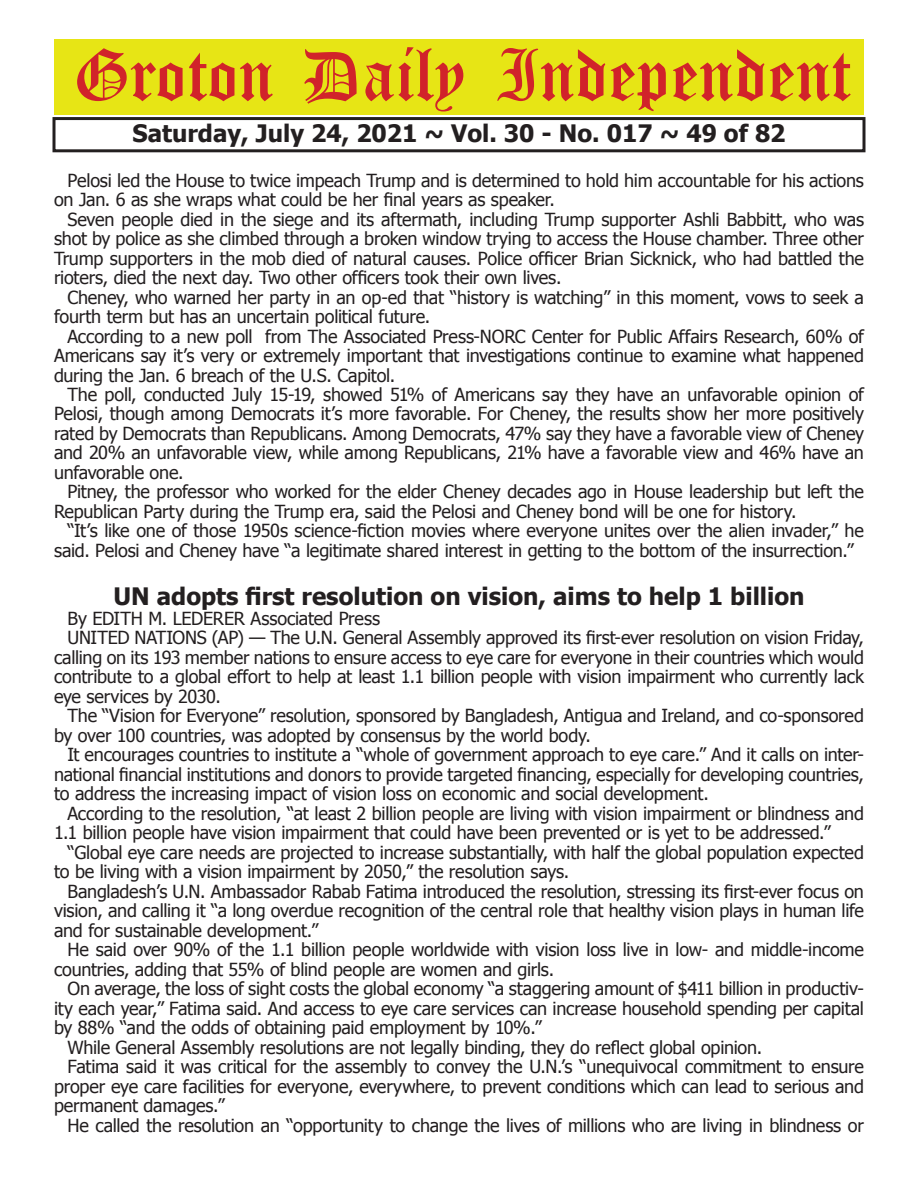
<style>
.page{position:relative;width:918px;height:1188px;background:#fff}
.page>*{position:absolute;margin:0;border:0;box-sizing:border-box;transform-origin:0 0}
.t1{font:54px "Old English Five";color:#d1232a}
.t2{font:700 24px "Tahoma";color:#231f20}
.t3{font:18px/19.5px "Tahoma";letter-spacing:-.01em;color:#231f20}
</style>
<div class="page">
<div style="left:52px;top:117px;width:814px;height:35px;border:3px solid #231f20"></div>
<div style="left:54px;top:40px;width:810px;height:75px;background:#e7e515"></div>
<h1 class="t1" style="left:73px;top:50px;width:779px">Groton Daily Independent</h1>
<h2 class="t2" style="left:133px;top:116px;width:654px">Saturday, July 24, 2021 ~ Vol. 30 - No. 017 ~ 49 of 82</h2>
<p class="t3" style="left:54px;top:169px;width:812px;text-indent:14px">Pelosi led the House to twice impeach Trump and is determined to hold him accountable for his actions on Jan. 6 as she wraps what could be her final years as speaker.</p>
<p class="t3" style="left:54px;top:208px;width:812px;text-align:justify;text-indent:14px">Seven people died in the siege and its aftermath, including Trump supporter Ashli Babbitt, who was shot by police as she climbed through a broken window trying to access the House chamber. Three other Trump supporters in the mob died of natural causes. Police officer Brian Sicknick, who had battled the rioters, died the next day. Two other officers took their own lives.</p>
<p class="t3" style="left:54px;top:286px;width:812px;text-indent:14px">Cheney, who warned her party in an op-ed that “history is watching” in this moment, vows to seek a fourth term but has an uncertain political future.</p>
<p class="t3" style="left:54px;top:325px;width:812px;text-align:justify;text-indent:14px">According to a new poll from The Associated Press-NORC Center for Public Affairs Research, 60% of Americans say it’s very or extremely important that investigations continue to examine what happened during the Jan. 6 breach of the U.S. Capitol.</p>
<p class="t3" style="left:54px;top:384px;width:812px;text-align:justify;text-indent:14px">The poll, conducted July 15-19, showed 51% of Americans say they have an unfavorable opinion of Pelosi, though among Democrats it’s more favorable. For Cheney, the results show her more positively rated by Democrats than Republicans. Among Democrats, 47% say they have a favorable view of Cheney and 20% an unfavorable view, while among Republicans, 21% have a favorable view and 46% have an unfavorable one.</p>
<p class="t3" style="left:54px;top:481px;width:812px;text-indent:14px">Pitney, the professor who worked for the elder Cheney decades ago in House leadership but left the<br>Republican Party during the Trump era, said the Pelosi and Cheney bond will be one for history.</p>
<p class="t3" style="left:54px;top:520px;width:811px;text-indent:14px">“It’s like one of those 1950s science-fiction movies where everyone unites over the alien invader,” he said. Pelosi and Cheney have “a legitimate shared interest in getting to the bottom of the insurrection.”</p>
<h2 class="t2" style="left:114px;top:580px;width:692px">UN adopts first resolution on vision, aims to help 1 billion</h2>
<p class="t3" style="left:68px;top:608px;width:314px">By EDITH M. LEDERER Associated Press</p>
<p class="t3" style="left:68px;top:627px;width:798px">UNITED NATIONS (AP) — The U.N. General Assembly approved its first-ever resolution on vision Friday,</p>
<p class="t3" style="left:54px;top:647px;width:811px">calling on its 193 member nations to ensure access to eye care for everyone in their countries which would</p>
<p class="t3" style="left:54px;top:666px;width:812px">contribute to a global effort to help at least 1.1 billion people with vision impairment who currently lack</p>
<p class="t3" style="left:54px;top:686px;width:168px">eye services by 2030.</p>
<p class="t3" style="left:68px;top:705px;width:798px">The “Vision for Everyone” resolution, sponsored by Bangladesh, Antigua and Ireland, and co-sponsored</p>
<p class="t3" style="left:54px;top:725px;width:538px">by over 100 countries, was adopted by consensus by the world body.</p>
<p class="t3" style="left:68px;top:744px;width:798px">It encourages countries to institute a “whole of government approach to eye care.” And it calls on inter-</p>
<p class="t3" style="left:54px;top:764px;width:812px">national financial institutions and donors to provide targeted financing, especially for developing countries,</p>
<p class="t3" style="left:54px;top:783px;width:656px">to address the increasing impact of vision loss on economic and social development.</p>
<p class="t3" style="left:68px;top:803px;width:798px">According to the resolution, “at least 2 billion people are living with vision impairment or blindness and</p>
<p class="t3" style="left:54px;top:822px;width:778px">1.1 billion people have vision impairment that could have been prevented or is yet to be addressed.”</p>
<p class="t3" style="left:68px;top:842px;width:798px">“Global eye care needs are projected to increase substantially, with half the global population expected</p>
<p class="t3" style="left:54px;top:861px;width:517px">to be living with a vision impairment by 2050,” the resolution says.</p>
<p class="t3" style="left:68px;top:881px;width:798px">Bangladesh’s U.N. Ambassador Rabab Fatima introduced the resolution, stressing its first-ever focus on</p>
<p class="t3" style="left:54px;top:900px;width:812px">vision, and calling it “a long overdue recognition of the central role that healthy vision plays in human life</p>
<p class="t3" style="left:54px;top:920px;width:266px">and for sustainable development.”</p>
<p class="t3" style="left:68px;top:939px;width:798px">He said over 90% of the 1.1 billion people worldwide with vision loss live in low- and middle-income</p>
<p class="t3" style="left:54px;top:959px;width:502px">countries, adding that 55% of blind people are women and girls.</p>
<p class="t3" style="left:68px;top:978px;width:798px">On average, the loss of sight costs the global economy “a staggering amount of $411 billion in productiv-</p>
<p class="t3" style="left:54px;top:998px;width:811px">ity each year,” Fatima said. And access to eye care services can increase household spending per capital</p>
<p class="t3" style="left:54px;top:1017px;width:489px">by 88% “and the odds of obtaining paid employment by 10%.”</p>
<p class="t3" style="left:68px;top:1037px;width:696px">While General Assembly resolutions are not legally binding, they do reflect global opinion.</p>
<p class="t3" style="left:68px;top:1056px;width:798px">Fatima said it was critical for the assembly to convey the U.N.’s “unequivocal commitment to ensure</p>
<p class="t3" style="left:54px;top:1076px;width:812px">proper eye care facilities for everyone, everywhere, to prevent conditions which can lead to serious and</p>
<p class="t3" style="left:54px;top:1095px;width:172px">permanent damages.”</p>
<p class="t3" style="left:68px;top:1115px;width:798px">He called the resolution an “opportunity to change the lives of millions who are living in blindness or</p>
</div>
